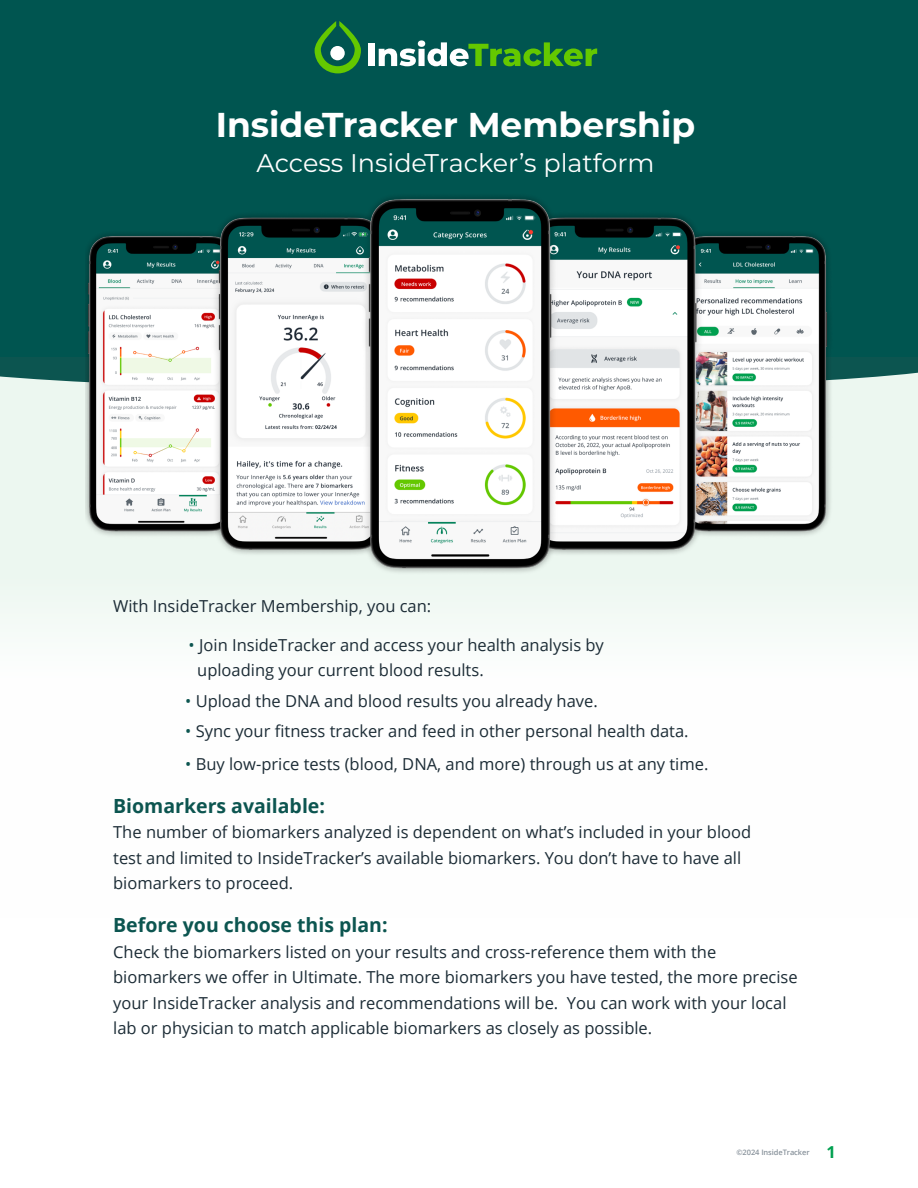
<style>
.page{position:relative;width:918px;height:1188px;background:#fff}
.page>*{position:absolute;margin:0;border:0;box-sizing:border-box;transform-origin:0 0}
.t1{font:700 34.5px "Montserrat";color:#fff}
.t2{font:25.5px "Montserrat";color:#fff}
.t3{font:700 19.5px "Open Sans";color:#0c5550}
.t4{font:16.5px/25.5px "Open Sans";color:#1c2c36}
.t5{font:700 16.5px "Open Sans";color:#00a050}
.t6{font:600 7.5px "Open Sans";letter-spacing:-.01em;color:#88929b}
.s1{color:#0c5550}
</style>
<div class="page">
<div style="left:0;top:576px;width:918px;height:342px;background:linear-gradient(to right,#fbfdfc,#fbfdfc)"></div>
<div style="left:0;top:201px;width:918px;height:375px;background:#ecf7f0"></div>
<svg style="left:0;top:357px;width:918px;height:25px;background:#2f6e69"></svg>
<div style="left:0;top:0;width:918px;height:357px;background:#005550"></div>
<div style="left:368px;top:44px;width:6px;height:22px;background:#fff"></div>
<svg style="left:379px;top:40px;width:218px;height:26px"></svg>
<svg style="left:315px;top:21px;width:46px;height:52px"></svg>
<div style="left:330px;top:46px;width:15px;height:14px;background:#fff;border-radius:50%"></div>
<img style="left:85px;top:197px;width:749px;height:376px">
<p class="t1" style="left:216px;top:100px;width:481px">InsideTracker Membership</p>
<p class="t2" style="left:257px;top:145px;width:399px">Access InsideTracker’s platform</p>
<p class="t4" style="left:113px;top:593px;width:320px">With InsideTracker Membership, you can:</p>
<p class="t4" style="left:197px;top:632px;width:408px;text-indent:-9px"><span class="s1">•</span> Join InsideTracker and access your health analysis by uploading your current blood results.</p>
<p class="t4" style="left:185px;top:687px;width:414px"><span class="s1">•</span> Upload the DNA and blood results you already have.</p>
<p class="t4" style="left:185px;top:717px;width:505px"><span class="s1">•</span> Sync your fitness tracker and feed in other personal health data.</p>
<p class="t4" style="left:185px;top:750px;width:525px"><span class="s1">•</span> Buy low-price tests (blood, DNA, and more) through us at any time.</p>
<p class="t3" style="left:113px;top:792px;width:213px">Biomarkers available:</p>
<p class="t4" style="left:113px;top:819px;width:640px">The number of biomarkers analyzed is dependent on what’s included in your blood test and limited to InsideTracker’s available biomarkers. You don’t have to have all biomarkers to proceed.</p>
<p class="t3" style="left:113px;top:912px;width:276px">Before you choose this plan:</p>
<p class="t4" style="left:113px;top:939px;width:686px">Check the biomarkers listed on your results and cross-reference them with the biomarkers we offer in Ultimate. The more biomarkers you have tested, the more precise your InsideTracker analysis and recommendations will be. You can work with your local lab or physician to match applicable biomarkers as closely as possible.</p>
<p class="t6" style="left:736px;top:1147px;width:75px">©2024 InsideTracker</p>
<p class="t5" style="left:826px;top:1141px;width:11px">1</p>
</div>
